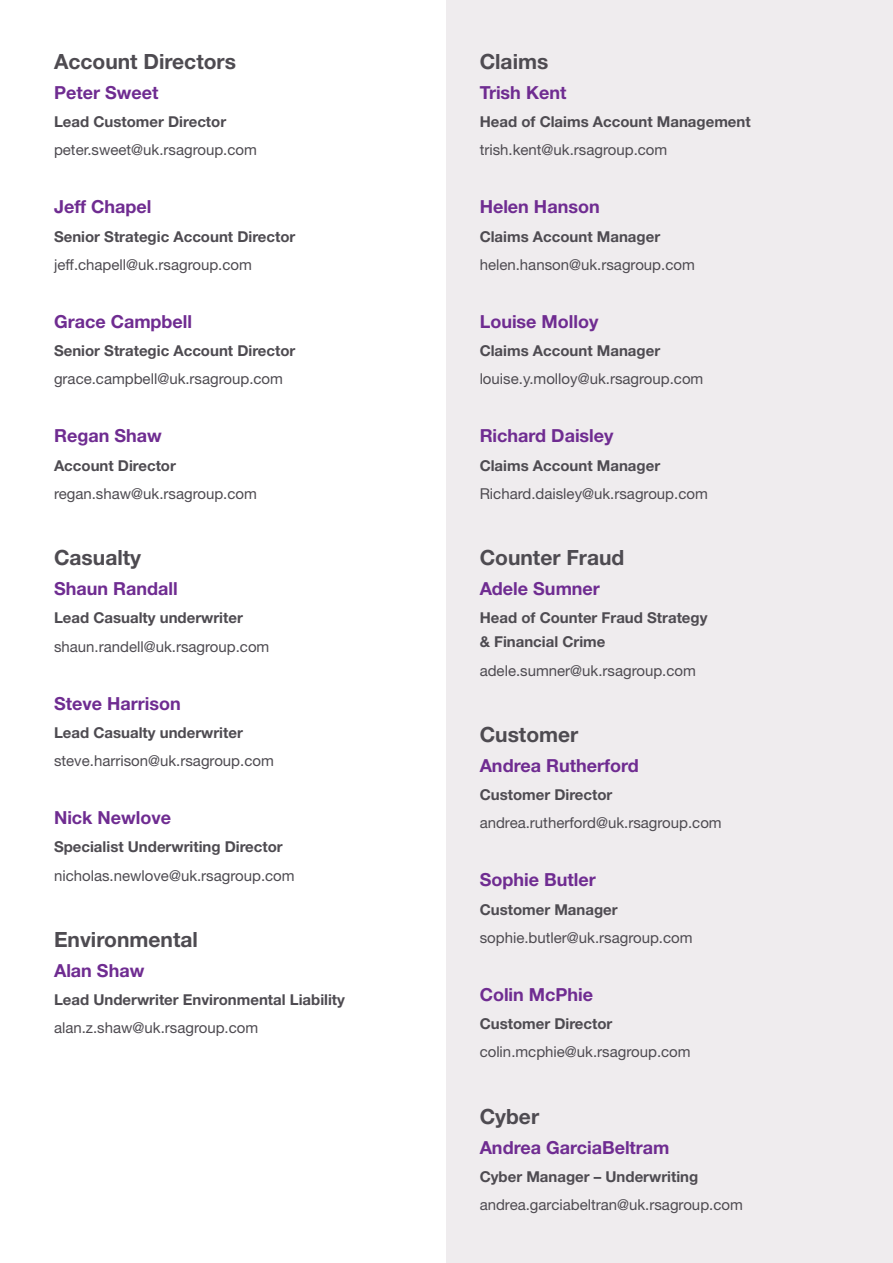
<style>
.page{position:relative;width:893px;height:1263px;background:#fff}
.page>*{position:absolute;margin:0;border:0;box-sizing:border-box;transform-origin:0 0}
.t1{font:700 21px "Helvetica Neue LT Pro";color:#4e4b51}
.t2{font:700 18px "Helvetica Neue LT Pro";color:#6f2c91}
.t3{font:15px "Helvetica Neue LT Pro";color:#4e4b51}
.t4{font:700 15px/24px "Helvetica Neue LT Pro";color:#4e4b51}
</style>
<div class="page">
<div style="left:446px;top:0;width:447px;height:1263px;background:#efecee"></div>
<h1 class="t1" style="left:54px;top:49px;width:184px">Account Directors</h1>
<p class="t2" style="left:54px;top:81px;width:106px">Peter Sweet</p>
<p class="t4" style="left:54px;top:109px;width:174px">Lead Customer Director</p>
<p class="t3" style="left:54px;top:141px;width:204px">peter.sweet@uk.rsagroup.com</p>
<p class="t2" style="left:54px;top:196px;width:99px">Jeff Chapel</p>
<p class="t4" style="left:54px;top:224px;width:243px">Senior Strategic Account Director</p>
<p class="t3" style="left:54px;top:255px;width:199px">jeff.chapell@uk.rsagroup.com</p>
<p class="t2" style="left:54px;top:310px;width:140px">Grace Campbell</p>
<p class="t4" style="left:54px;top:338px;width:243px">Senior Strategic Account Director</p>
<p class="t3" style="left:54px;top:370px;width:231px">grace.campbell@uk.rsagroup.com</p>
<p class="t2" style="left:54px;top:425px;width:109px">Regan Shaw</p>
<p class="t4" style="left:54px;top:453px;width:123px">Account Director</p>
<p class="t3" style="left:54px;top:484px;width:204px">regan.shaw@uk.rsagroup.com</p>
<h1 class="t1" style="left:54px;top:545px;width:89px">Casualty</h1>
<p class="t2" style="left:54px;top:578px;width:125px">Shaun Randall</p>
<p class="t4" style="left:54px;top:606px;width:190px">Lead Casualty underwriter</p>
<p class="t3" style="left:54px;top:637px;width:217px">shaun.randell@uk.rsagroup.com</p>
<p class="t2" style="left:54px;top:692px;width:128px">Steve Harrison</p>
<p class="t4" style="left:54px;top:720px;width:190px">Lead Casualty underwriter</p>
<p class="t3" style="left:54px;top:751px;width:221px">steve.harrison@uk.rsagroup.com</p>
<p class="t2" style="left:54px;top:807px;width:119px">Nick Newlove</p>
<p class="t4" style="left:54px;top:835px;width:230px">Specialist Underwriting Director</p>
<p class="t3" style="left:54px;top:866px;width:242px">nicholas.newlove@uk.rsagroup.com</p>
<h1 class="t1" style="left:54px;top:927px;width:145px">Environmental</h1>
<p class="t2" style="left:54px;top:959px;width:92px">Alan Shaw</p>
<p class="t4" style="left:54px;top:987px;width:293px">Lead Underwriter Environmental Liability</p>
<p class="t3" style="left:54px;top:1019px;width:206px">alan.z.shaw@uk.rsagroup.com</p>
<h1 class="t1" style="left:480px;top:49px;width:70px">Claims</h1>
<p class="t2" style="left:480px;top:81px;width:88px">Trish Kent</p>
<p class="t4" style="left:480px;top:109px;width:273px">Head of Claims Account Management</p>
<p class="t3" style="left:480px;top:141px;width:189px">trish.kent@uk.rsagroup.com</p>
<p class="t2" style="left:480px;top:196px;width:122px">Helen Hanson</p>
<p class="t4" style="left:480px;top:224px;width:182px">Claims Account Manager</p>
<p class="t3" style="left:480px;top:255px;width:217px">helen.hanson@uk.rsagroup.com</p>
<p class="t2" style="left:480px;top:310px;width:120px">Louise Molloy</p>
<p class="t4" style="left:480px;top:338px;width:182px">Claims Account Manager</p>
<p class="t3" style="left:480px;top:370px;width:225px">louise.y.molloy@uk.rsagroup.com</p>
<p class="t2" style="left:480px;top:425px;width:135px">Richard Daisley</p>
<p class="t4" style="left:480px;top:453px;width:182px">Claims Account Manager</p>
<p class="t3" style="left:480px;top:484px;width:230px">Richard.daisley@uk.rsagroup.com</p>
<h1 class="t1" style="left:480px;top:545px;width:146px">Counter Fraud</h1>
<p class="t2" style="left:480px;top:578px;width:122px">Adele Sumner</p>
<p class="t4" style="left:480px;top:606px;width:229px">Head of Counter Fraud Strategy &amp; Financial Crime</p>
<p class="t3" style="left:480px;top:661px;width:218px">adele.sumner@uk.rsagroup.com</p>
<h1 class="t1" style="left:480px;top:722px;width:100px">Customer</h1>
<p class="t2" style="left:480px;top:754px;width:161px">Andrea Rutherford</p>
<p class="t4" style="left:480px;top:782px;width:134px">Customer Director</p>
<p class="t3" style="left:480px;top:814px;width:244px">andrea.rutherford@uk.rsagroup.com</p>
<p class="t2" style="left:480px;top:869px;width:117px">Sophie Butler</p>
<p class="t4" style="left:480px;top:897px;width:140px">Customer Manager</p>
<p class="t3" style="left:480px;top:928px;width:214px">sophie.butler@uk.rsagroup.com</p>
<p class="t2" style="left:480px;top:983px;width:115px">Colin McPhie</p>
<p class="t4" style="left:480px;top:1011px;width:134px">Customer Director</p>
<p class="t3" style="left:480px;top:1043px;width:212px">colin.mcphie@uk.rsagroup.com</p>
<h1 class="t1" style="left:480px;top:1103px;width:61px">Cyber</h1>
<p class="t2" style="left:480px;top:1136px;width:191px">Andrea GarciaBeltram</p>
<p class="t4" style="left:480px;top:1164px;width:220px">Cyber Manager – Underwriting</p>
<p class="t3" style="left:480px;top:1195px;width:265px">andrea.garciabeltran@uk.rsagroup.com</p>
</div>
